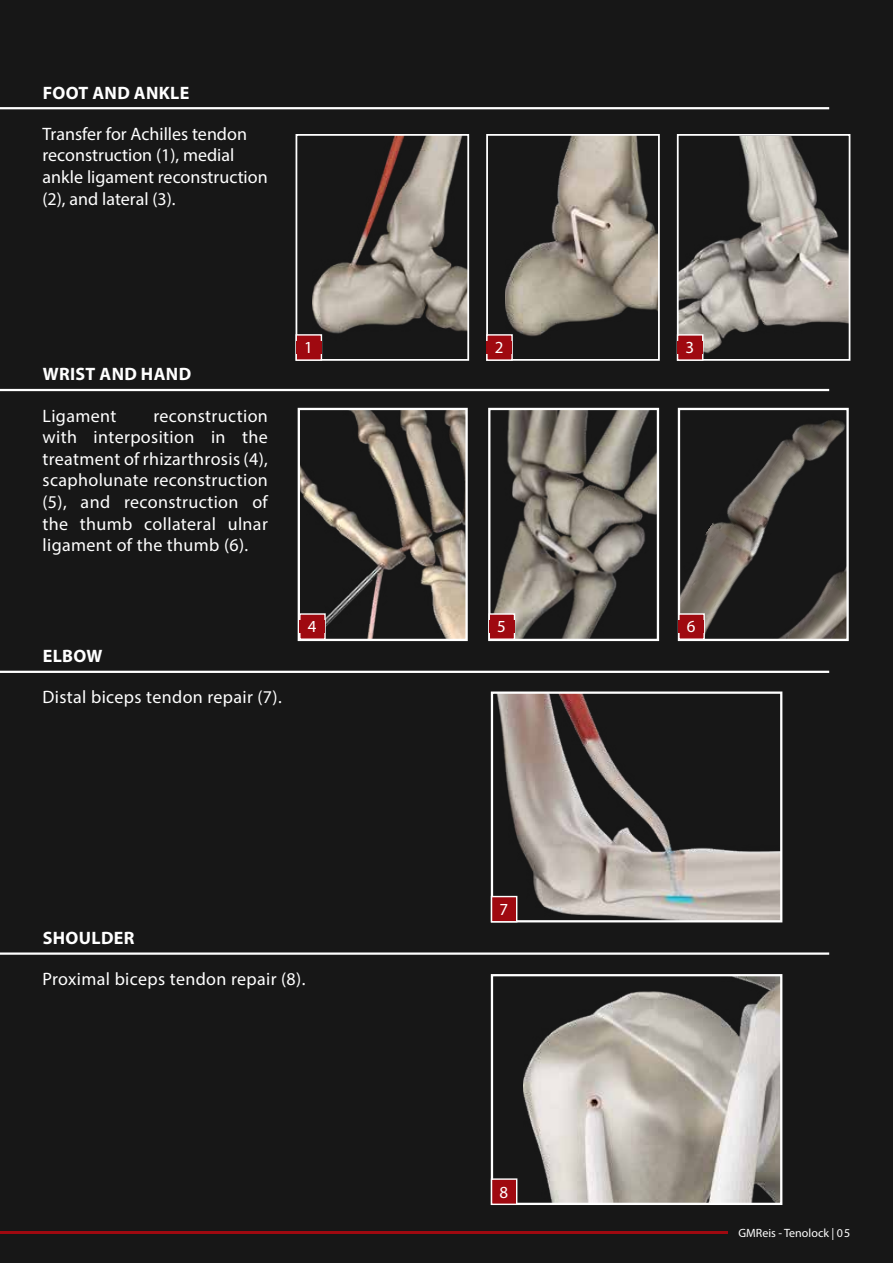
<style>
.page{position:relative;width:893px;height:1263px;background:#171717}
.page>*{position:absolute;margin:0;border:0;box-sizing:border-box;transform-origin:0 0}
.t1{font:18px/21.6px "Myriad Pro";letter-spacing:.015em;color:#fff}
.t2{font:700 18px "Myriad Pro";letter-spacing:.02em;color:#fff}
.t3{font:16.95px "Myriad Pro";color:#fff}
.t4{font:12px "Myriad Pro";color:#fff}
</style>
<div class="page">
<hr style="left:0;top:1231px;width:728px;height:3px;background:#9f0910">
<img style="left:494px;top:694px;width:285px;height:225px">
<div style="left:491px;top:691px;width:291px;height:231px;border:2px solid #fff"></div>
<img style="left:681px;top:420px;width:165px;height:218px">
<div style="left:678px;top:408px;width:171px;height:233px;border:2px solid #fff"></div>
<img style="left:493px;top:411px;width:163px;height:227px">
<div style="left:488px;top:408px;width:171px;height:233px;border:2px solid #fff"></div>
<img style="left:301px;top:411px;width:164px;height:227px">
<div style="left:298px;top:408px;width:170px;height:233px;border:2px solid #fff"></div>
<img style="left:523px;top:977px;width:256px;height:225px">
<div style="left:491px;top:974px;width:291px;height:231px;border:2px solid #fff"></div>
<div style="left:491px;top:896px;width:26px;height:26px;background:#9f0910;border:1px solid #fff"></div>
<div style="left:491px;top:1178px;width:26px;height:27px;background:#9f0910;border:1px solid #fff"></div>
<div style="left:678px;top:613px;width:27px;height:27px;background:#9f0910;border:1px solid #fff"></div>
<div style="left:678px;top:620px;width:26px;height:12px;background:#9f0910"></div>
<img style="left:312px;top:137px;width:154px;height:221px">
<div style="left:296px;top:134px;width:173px;height:227px;border:2px solid #fff"></div>
<div style="left:489px;top:613px;width:26px;height:27px;background:#9f0910;border:1px solid #fff"></div>
<div style="left:489px;top:620px;width:25px;height:12px;background:#9f0910"></div>
<div style="left:296px;top:334px;width:26px;height:27px;background:#9f0910;border:1px solid #fff"></div>
<div style="left:296px;top:341px;width:25px;height:12px;background:#9f0910"></div>
<div style="left:299px;top:613px;width:27px;height:27px;background:#9f0910;border:1px solid #fff"></div>
<div style="left:299px;top:620px;width:26px;height:12px;background:#9f0910"></div>
<img style="left:505px;top:137px;width:152px;height:199px">
<div style="left:486px;top:134px;width:174px;height:227px;border:2px solid #fff"></div>
<div style="left:486px;top:334px;width:27px;height:27px;background:#9f0910;border:1px solid #fff"></div>
<div style="left:486px;top:341px;width:26px;height:12px;background:#9f0910"></div>
<img style="left:680px;top:137px;width:167px;height:221px">
<div style="left:677px;top:134px;width:173px;height:227px;border:2px solid #fff"></div>
<div style="left:677px;top:334px;width:26px;height:27px;background:#9f0910;border:1px solid #fff"></div>
<div style="left:677px;top:341px;width:26px;height:12px;background:#9f0910"></div>
<hr style="left:0;top:107px;width:829px;height:2px;background:#fff">
<hr style="left:0;top:389px;width:829px;height:2px;background:#fff">
<hr style="left:0;top:671px;width:829px;height:2px;background:#fff">
<hr style="left:0;top:952px;width:829px;height:3px;background:#fff">
<p class="t2" style="left:43px;top:81px;width:148px">FOOT AND ANKLE</p>
<p class="t1" style="left:43px;top:123px;width:227px">Transfer for Achilles tendon reconstruction (1), medial ankle ligament reconstruction (2), and lateral (3).</p>
<p class="t2" style="left:43px;top:362px;width:150px">WRIST AND HAND</p>
<p class="t1" style="left:43px;top:404px;width:227px;text-align:justify;text-indent:111px">reconstruction with interposition in the treatment of rhizarthrosis (4), scapholunate reconstruction (5), and reconstruction of the thumb collateral ulnar ligament of the thumb (6).</p>
<p class="t1" style="left:43px;top:404px;width:75px">Ligament</p>
<p class="t3" style="left:304px;top:337px;width:10px">1</p>
<p class="t2" style="left:43px;top:644px;width:61px">ELBOW</p>
<p class="t1" style="left:43px;top:686px;width:241px">Distal biceps tendon repair (7).</p>
<p class="t3" style="left:308px;top:616px;width:10px">4</p>
<p class="t2" style="left:43px;top:926px;width:93px">SHOULDER</p>
<p class="t1" style="left:43px;top:968px;width:264px">Proximal biceps tendon repair (8).</p>
<p class="t3" style="left:495px;top:337px;width:10px">2</p>
<p class="t3" style="left:686px;top:337px;width:10px">3</p>
<p class="t3" style="left:497px;top:616px;width:10px">5</p>
<p class="t3" style="left:687px;top:616px;width:10px">6</p>
<p class="t3" style="left:499px;top:899px;width:10px">7</p>
<p class="t3" style="left:499px;top:1181px;width:10px">8</p>
<p class="t4" style="left:738px;top:1225px;width:114px">GMReis - Tenolock | 05</p>
</div>
